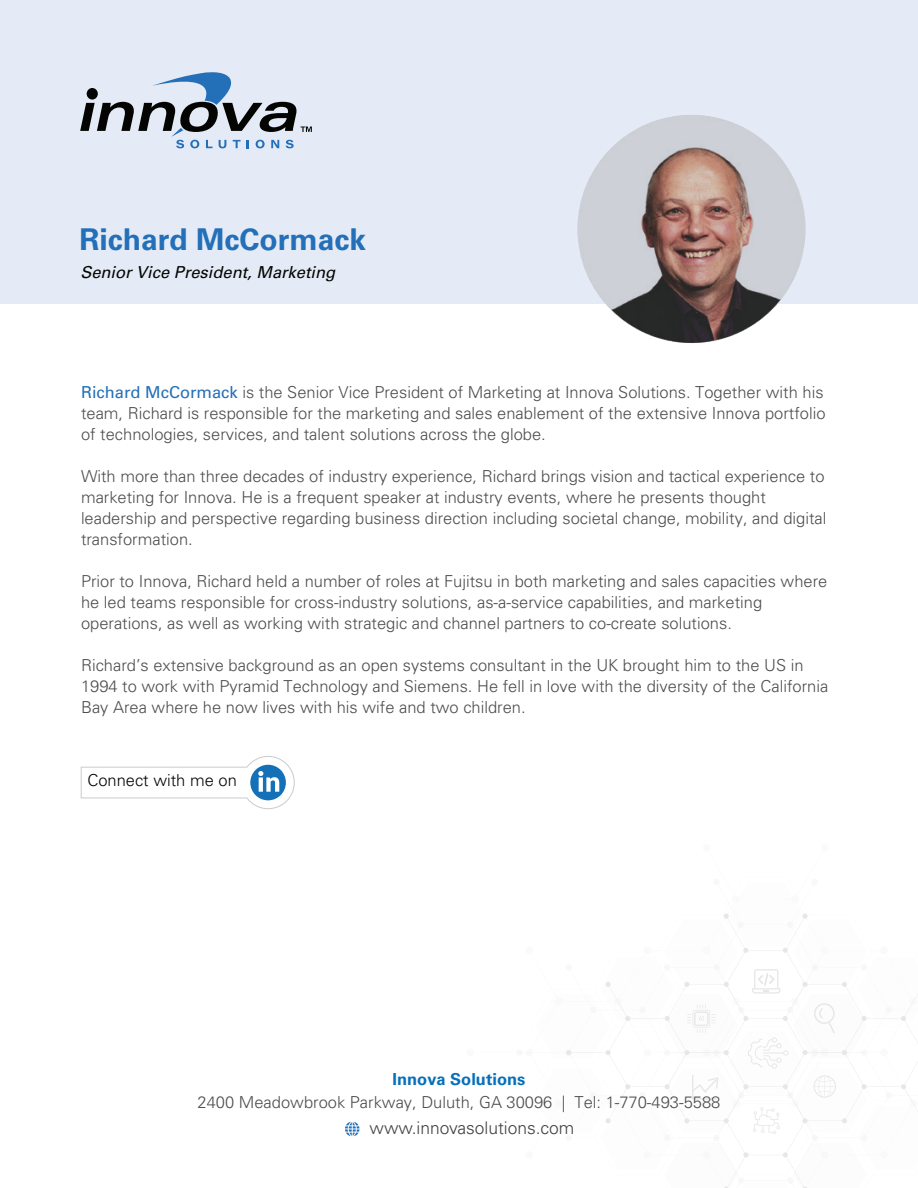
<style>
.page{position:relative;width:918px;height:1188px;background:#fff}
.page>*{position:absolute;margin:0;border:0;box-sizing:border-box;transform-origin:0 0}
.t1{font:700 30px "Univers LT Std";color:#236fb8}
.t2{font:300 17.4px "Univers LT Std";color:#404041}
.t3{font:300 16.5px/21px "Univers LT Std";color:#4d4d4f}
.t4{font:italic 16.5px "Univers LT Std";color:#040503}
.t5{font:700 16.5px "Univers LT Std";color:#0770ba}
.t6{font:300 16.5px "Univers LT Std";color:#040503}
.s1{font-weight:400;color:#236fb8}
</style>
<div class="page">
<svg style="left:566px;top:914px;width:352px;height:274px"></svg>
<div style="left:0;top:0;width:918px;height:303px;background:#e4ebf6"></div>
<svg style="left:345px;top:1122px;width:14px;height:14px"></svg>
<svg style="left:80px;top:756px;width:215px;height:53px"></svg>
<img style="left:578px;top:116px;width:227px;height:226px">
<svg style="left:80px;top:72px;width:232px;height:76px"></svg>
<h1 class="t1" style="left:80px;top:222px;width:288px">Richard McCormack</h1>
<p class="t4" style="left:80px;top:262px;width:256px">Senior Vice President, Marketing</p>
<p class="t3" style="left:81px;top:382px;width:746px;text-align:justify"><span class="s1">Richard McCormack</span> is the Senior Vice President of Marketing at Innova Solutions. Together with his team, Richard is responsible for the marketing and sales enablement of the extensive Innova portfolio of technologies, services, and talent solutions across the globe.</p>
<p class="t3" style="left:81px;top:466px;width:747px">With more than three decades of industry experience, Richard brings vision and tactical experience to marketing for Innova. He is a frequent speaker at industry events, where he presents thought leadership and perspective regarding business direction including societal change, mobility, and digital transformation.</p>
<p class="t3" style="left:81px;top:571px;width:748px">Prior to Innova, Richard held a number of roles at Fujitsu in both marketing and sales capacities where he led teams responsible for cross-industry solutions, as-a-service capabilities, and marketing operations, as well as working with strategic and channel partners to co-create solutions.</p>
<p class="t3" style="left:81px;top:655px;width:749px">Richard’s extensive background as an open systems consultant in the UK brought him to the US in<br>1994 to work with Pyramid Technology and Siemens. He fell in love with the diversity of the California<br>Bay Area where he now lives with his wife and two children.</p>
<p class="t6" style="left:87px;top:771px;width:151px">Connect with me on</p>
<p class="t5" style="left:393px;top:1069px;width:134px">Innova Solutions</p>
<p class="t3" style="left:198px;top:1091px;width:524px">2400 Meadowbrook Parkway, Duluth, GA 30096 | Tel: 1-770-493-5588</p>
<p class="t2" style="left:370px;top:1117px;width:206px">www.innovasolutions.com</p>
</div>
